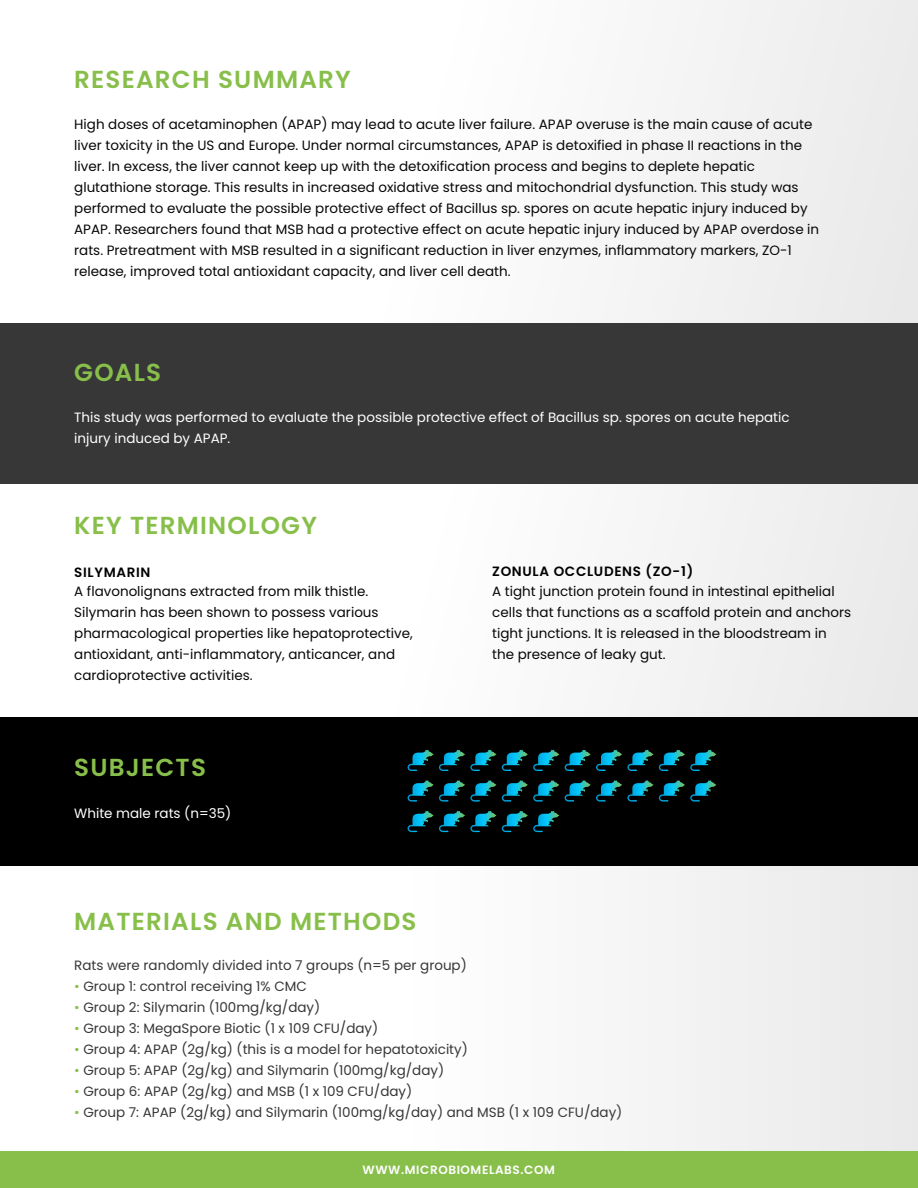
<style>
.page{position:relative;width:918px;height:1188px;background:#fff}
.page>*{position:absolute;margin:0;border:0;box-sizing:border-box;transform-origin:0 0}
.t1{font:600 24.6px "Poppins";letter-spacing:.05em;color:#88bf4b}
.t2{font:13.5px/21px "Poppins";color:#070707}
.t3{font:13.5px "Poppins";color:#373737}
.t4{font:13.5px/21px "Poppins";color:#fff}
.t5{font:600 13.5px "Poppins";letter-spacing:.05em;color:#000}
.t6{font:600 12px "Poppins";letter-spacing:.05em;color:#fff}
.s1{color:#88bf4b}
</style>
<div class="page">
<div style="left:0;top:866px;width:918px;height:286px;background:linear-gradient(to right,#fff,#ededed)"></div>
<div style="left:0;top:716px;width:918px;height:150px;background:#000"></div>
<div style="left:0;top:484px;width:918px;height:232px;background:linear-gradient(to right,#fff,#eee)"></div>
<div style="left:0;top:0;width:918px;height:323px;background:linear-gradient(to right,#fff,#eee)"></div>
<div style="left:0;top:323px;width:918px;height:161px;background:#373737"></div>
<svg style="left:408px;top:750px;width:88px;height:21px"></svg>
<svg style="left:502px;top:750px;width:57px;height:21px"></svg>
<svg style="left:565px;top:750px;width:88px;height:21px"></svg>
<svg style="left:659px;top:750px;width:57px;height:21px"></svg>
<svg style="left:408px;top:780px;width:88px;height:22px"></svg>
<svg style="left:502px;top:780px;width:57px;height:22px"></svg>
<svg style="left:565px;top:780px;width:88px;height:22px"></svg>
<svg style="left:659px;top:780px;width:57px;height:22px"></svg>
<svg style="left:408px;top:811px;width:88px;height:21px"></svg>
<svg style="left:502px;top:811px;width:57px;height:21px"></svg>
<div style="left:0;top:1152px;width:918px;height:36px;background:#88bf4b"></div>
<h1 class="t1" style="left:74px;top:65px;width:278px">RESEARCH SUMMARY</h1>
<p class="t2" style="left:74px;top:113px;width:747px">High doses of acetaminophen (APAP) may lead to acute liver failure. APAP overuse is the main cause of acute liver toxicity in the US and Europe. Under normal circumstances, APAP is detoxified in phase II reactions in the liver. In excess, the liver cannot keep up with the detoxification process and begins to deplete hepatic glutathione storage. This results in increased oxidative stress and mitochondrial dysfunction. This study was performed to evaluate the possible protective effect of Bacillus sp. spores on acute hepatic injury induced by APAP. Researchers found that MSB had a protective effect on acute hepatic injury induced by APAP overdose in rats. Pretreatment with MSB resulted in a significant reduction in liver enzymes, inflammatory markers, ZO-1 release, improved total antioxidant capacity, and liver cell death.</p>
<h1 class="t1" style="left:74px;top:358px;width:89px">GOALS</h1>
<p class="t4" style="left:74px;top:407px;width:717px">This study was performed to evaluate the possible protective effect of Bacillus sp. spores on acute hepatic injury induced by APAP.</p>
<h1 class="t1" style="left:74px;top:511px;width:244px">KEY TERMINOLOGY</h1>
<p class="t5" style="left:74px;top:564px;width:78px">SILYMARIN</p>
<p class="t2" style="left:74px;top:581px;width:340px">A flavonolignans extracted from milk thistle.<br>Silymarin has been shown to possess various pharmacological properties like hepatoprotective, antioxidant, anti-inflammatory, anticancer, and cardioprotective activities.</p>
<h1 class="t1" style="left:74px;top:753px;width:133px">SUBJECTS</h1>
<p class="t4" style="left:74px;top:803px;width:159px">White male rats (n=35)</p>
<p class="t5" style="left:492px;top:564px;width:203px">ZONULA OCCLUDENS (ZO-1)</p>
<p class="t2" style="left:492px;top:581px;width:361px">A tight junction protein found in intestinal epithelial cells that functions as a scaffold protein and anchors tight junctions. It is released in the bloodstream in the presence of leaky gut.</p>
<h1 class="t1" style="left:74px;top:907px;width:344px">MATERIALS AND METHODS</h1>
<p class="t3" style="left:74px;top:957px;width:394px">Rats were randomly divided into 7 groups (n=5 per group)</p>
<p class="t3" style="left:74px;top:978px;width:234px"><span class="s1">•</span> Group 1: control receiving 1% CMC</p>
<p class="t3" style="left:74px;top:999px;width:248px"><span class="s1">•</span> Group 2: Silymarin (100mg/kg/day)</p>
<p class="t3" style="left:74px;top:1020px;width:306px"><span class="s1">•</span> Group 3: MegaSpore Biotic (1 x 109 CFU/day)</p>
<p class="t3" style="left:74px;top:1041px;width:395px"><span class="s1">•</span> Group 4: APAP (2g/kg) (this is a model for hepatotoxicity)</p>
<p class="t3" style="left:74px;top:1062px;width:372px"><span class="s1">•</span> Group 5: APAP (2g/kg) and Silymarin (100mg/kg/day)</p>
<p class="t3" style="left:74px;top:1083px;width:340px"><span class="s1">•</span> Group 6: APAP (2g/kg) and MSB (1 x 109 CFU/day)</p>
<p class="t3" style="left:74px;top:1104px;width:550px"><span class="s1">•</span> Group 7: APAP (2g/kg) and Silymarin (100mg/kg/day) and MSB (1 x 109 CFU/day)</p>
<p class="t6" style="left:363px;top:1163px;width:194px">WWW.MICROBIOMELABS.COM</p>
</div>
